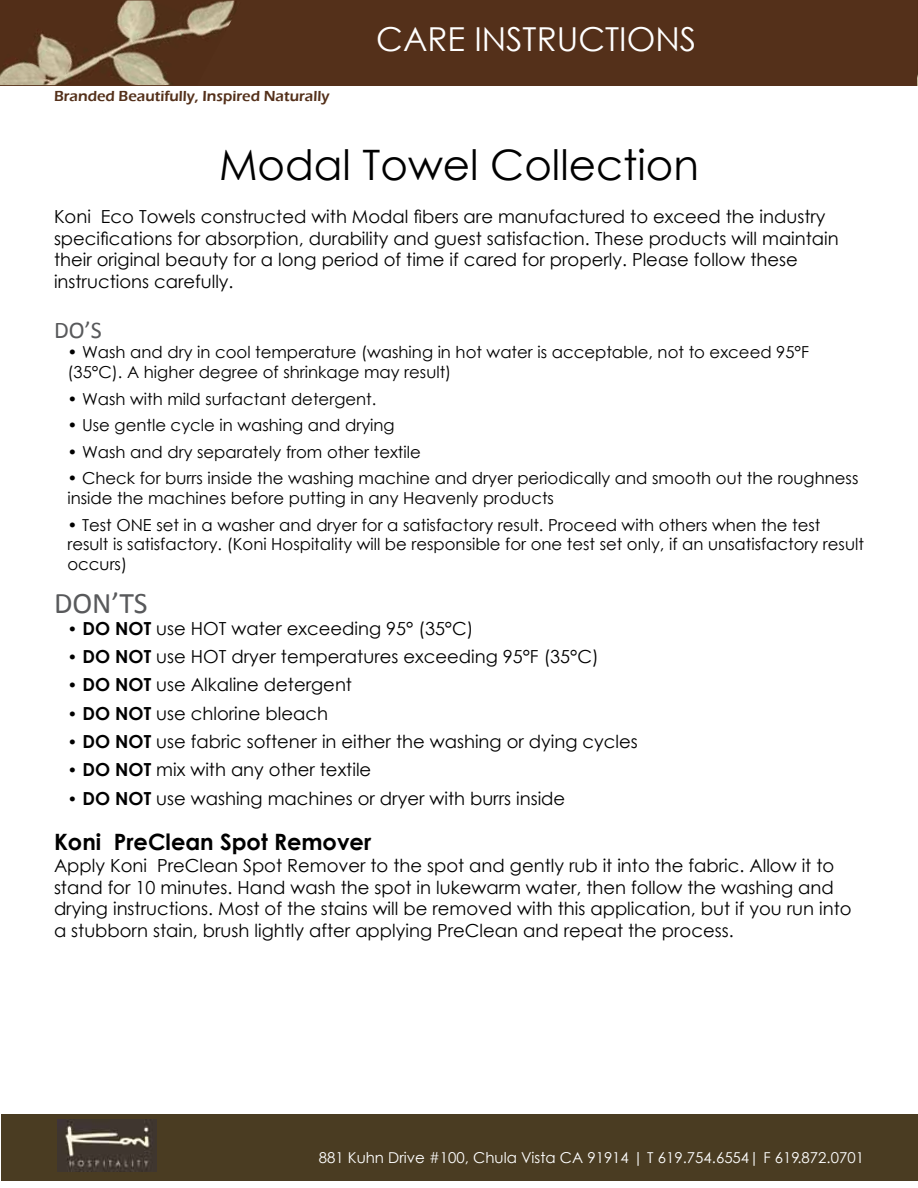
<style>
.page{position:relative;width:918px;height:1188px;background:#fff}
.page>*{position:absolute;margin:0;border:0;box-sizing:border-box;transform-origin:0 0}
.t1{font:42px "Century Gothic";color:#000}
.t2{font:33px "Century Gothic";color:#fff}
.t3{font:30px "Calibri";color:#58595b}
.t4{font:24px "Calibri";color:#58595b}
.t5{font:700 22.5px "Century Gothic";color:#000}
.t6{font:18px/21.6px "Century Gothic";color:#000}
.t7{font:16.5px/19.8px "Century Gothic";color:#000}
.t8{font:15px "Century Gothic";color:#fff}
.t9{font:600 15px "Eras ITC";color:#54301a}
.s1{font-size:16.5px}
.s2{font-weight:700}
</style>
<div class="page">
<div style="left:1px;top:0;width:917px;height:86px;background:#54301a"></div>
<div style="left:2px;top:1114px;width:916px;height:66px;background:#4a3c22"></div>
<img style="left:57px;top:1120px;width:99px;height:51px">
<img style="left:0;top:0;width:236px;height:85px">
<p class="t9" style="left:54px;top:87px;width:277px">Branded Beautifully, Inspired Naturally</p>
<h2 class="t2" style="left:376px;top:16px;width:322px">CARE INSTRUCTIONS</h2>
<h1 class="t1" style="left:219px;top:135px;width:481px">Modal Towel Collection</h1>
<p class="t6" style="left:54px;top:206px;width:786px">Koni Eco Towels constructed with Modal fibers are manufactured to exceed the industry specifications for absorption, durability and guest satisfaction. These products will maintain their original beauty for a long period of time if cared for properly. Please follow these instructions carefully.</p>
<h3 class="t4" style="left:54px;top:316px;width:49px">DO’S</h3>
<p class="t7" style="left:68px;top:342px;width:743px">• Wash and dry in cool temperature (washing in hot water is acceptable, not to exceed 95°F (35°C). A higher degree of shrinkage may result)</p>
<p class="t7" style="left:68px;top:388px;width:310px">• Wash with mild surfactant detergent.</p>
<p class="t7" style="left:68px;top:415px;width:329px">• Use gentle cycle in washing and drying</p>
<p class="t7" style="left:68px;top:442px;width:355px">• Wash and dry separately from other textile</p>
<p class="t7" style="left:68px;top:468px;width:792px">• Check for burrs inside the washing machine and dryer periodically and smooth out the roughness inside the machines before putting in any Heavenly products</p>
<p class="t7" style="left:68px;top:514px;width:798px">• Test ONE set in a washer and dryer for a satisfactory result. Proceed with others when the test result is satisfactory. (Koni Hospitality will be responsible for one test set only, if an unsatisfactory result occurs)</p>
<h3 class="t3" style="left:54px;top:584px;width:95px">DON’TS</h3>
<p class="t6" style="left:68px;top:617px;width:407px"><span class="s1">•</span> <span class="s2">DO NOT</span> use HOT water exceeding 95° (35°C)</p>
<p class="t6" style="left:68px;top:645px;width:533px"><span class="s1">•</span> <span class="s2">DO NOT</span> use HOT dryer temperatures exceeding 95°F (35°C)</p>
<p class="t6" style="left:68px;top:674px;width:286px"><span class="s1">•</span> <span class="s2">DO NOT</span> use Alkaline detergent</p>
<p class="t6" style="left:68px;top:702px;width:262px"><span class="s1">•</span> <span class="s2">DO NOT</span> use chlorine bleach</p>
<p class="t6" style="left:68px;top:730px;width:572px"><span class="s1">•</span> <span class="s2">DO NOT</span> use fabric softener in either the washing or dying cycles</p>
<p class="t6" style="left:68px;top:759px;width:305px"><span class="s1">•</span> <span class="s2">DO NOT</span> mix with any other textile</p>
<p class="t6" style="left:68px;top:787px;width:499px"><span class="s1">•</span> <span class="s2">DO NOT</span> use washing machines or dryer with burrs inside</p>
<p class="t5" style="left:54px;top:825px;width:319px">Koni PreClean Spot Remover</p>
<p class="t6" style="left:54px;top:854px;width:799px">Apply Koni PreClean Spot Remover to the spot and gently rub it into the fabric. Allow it to stand for 10 minutes. Hand wash the spot in lukewarm water, then follow the washing and drying instructions. Most of the stains will be removed with this application, but if you run into a stubborn stain, brush lightly after applying PreClean and repeat the process.</p>
<p class="t8" style="left:319px;top:1147px;width:547px">881 Kuhn Drive #100, Chula Vista CA 91914 | T 619.754.6554| F 619.872.0701</p>
</div>
